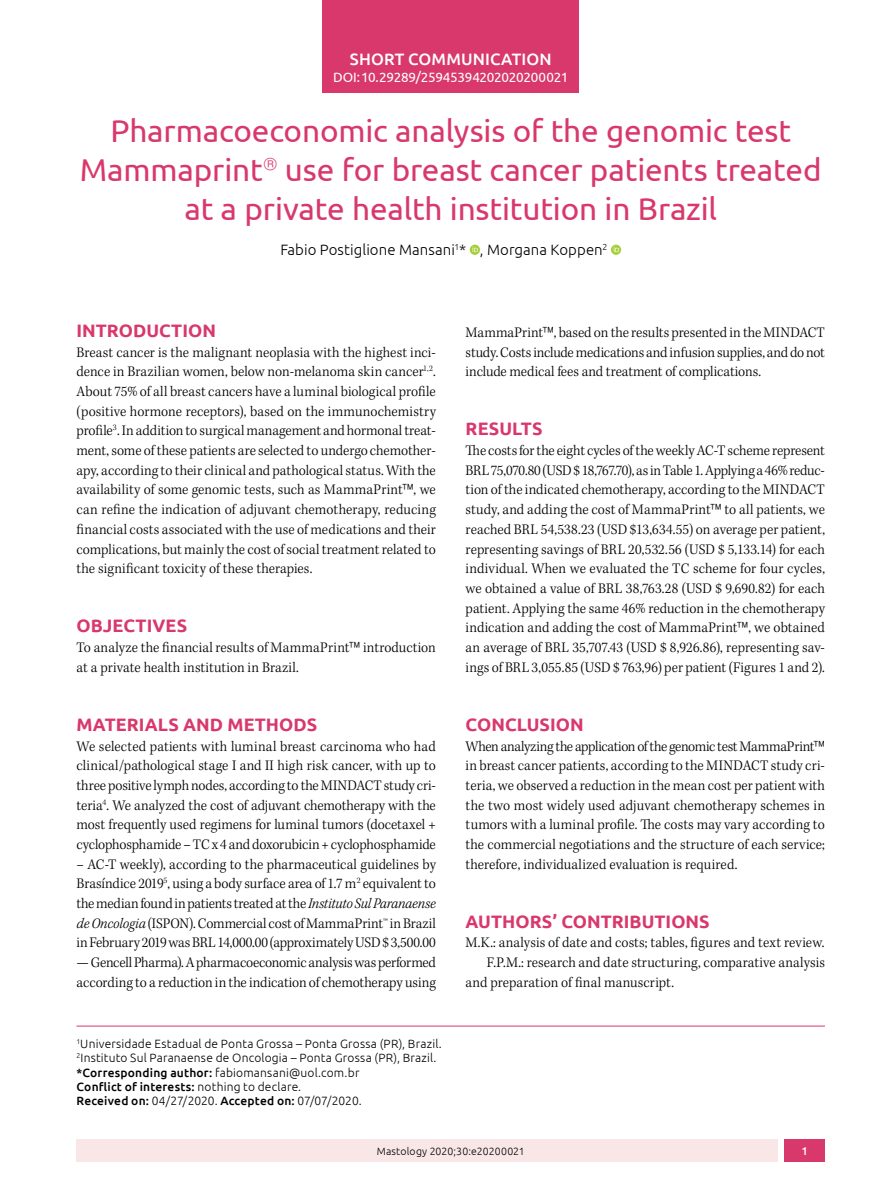
<style>
.page{position:relative;width:893px;height:1191px;background:#fff}
.page>*{position:absolute;margin:0;border:0;box-sizing:border-box;transform-origin:0 0}
.t1{font:31.5px/39px "Ubuntu";letter-spacing:-.005em;color:#d8386c;text-align:center}
.t2{font:700 18px "Ubuntu";letter-spacing:.005em;color:#d8386c}
.t3{font:500 16.5px "Ubuntu";letter-spacing:.01em;color:#fff}
.t4{font:300 15px/19.6px "Kepler Std";letter-spacing:.005em;color:#000;text-align:justify;scale:.95 1}
.t5{font:300 15px "Ubuntu";letter-spacing:.005em;color:#000}
.t6{font:13.5px "Ubuntu";letter-spacing:-.02em;color:#fff}
.t7{font:300 12px/14.4px "Ubuntu";letter-spacing:.015em;color:#000}
.t8{font:500 11.25px "Ubuntu";color:#fff}
.t9{font:300 10.5px "Ubuntu";letter-spacing:.015em;color:#000}
.s1{font-style:italic}
.s2{font-weight:500}
</style>
<div class="page">
<div style="left:77px;top:1139px;width:701px;height:23px;background:#f9e7e7"></div>
<div style="left:785px;top:1139px;width:40px;height:23px;background:#d8386c"></div>
<svg style="left:470px;top:245px;width:10px;height:10px"></svg>
<svg style="left:472px;top:246px;width:6px;height:6px"></svg>
<svg style="left:611px;top:245px;width:10px;height:10px"></svg>
<svg style="left:614px;top:246px;width:5px;height:6px"></svg>
<hr style="left:77px;top:1025px;width:748px;height:1px;background:#d8386c">
<div style="left:322px;top:0;width:257px;height:92px;background:#d8386c"></div>
<p class="t3" style="left:350px;top:49px;width:203px">SHORT COMMUNICATION</p>
<p class="t6" style="left:333px;top:69px;width:237px">DOI: 10.29289/25945394202020200021</p>
<h1 class="t1" style="left:80px;top:110px;width:743px">Pharmacoeconomic analysis of the genomic test<br>Mammaprint use for breast cancer patients treated at a private health institution in Brazil</h1>
<p class="t5" style="left:280px;top:240px;width:329px">Fabio Postiglione Mansani<sup>1</sup>* , Morgana Koppen<sup>2</sup></p>
<p class="t2" style="left:77px;top:319px;width:141px">INTRODUCTION</p>
<p class="t4" style="left:77px;top:343px;width:380px">Breast cancer is the malignant neoplasia with the highest inci&shy;dence in Brazilian women, below non-melanoma skin cancer<sup>1,2</sup>.<br>About 75% of all breast cancers have a luminal biological profile (positive hormone receptors), based on the immunochemistry profile<sup>3</sup>. In addition to surgical management and hormonal treat&shy;ment, some of these patients are selected to undergo chemother&shy;apy, according to their clinical and pathological status. With the availability of some genomic tests, such as MammaPrint , we can refine the indication of adjuvant chemotherapy, reducing financial costs associated with the use of medications and their complications, but mainly the cost of social treatment related to the significant toxicity of these therapies.</p>
<p class="t2" style="left:77px;top:615px;width:112px">OBJECTIVES</p>
<p class="t4" style="left:77px;top:638px;width:380px">To analyze the financial results of MammaPrint introduction at a private health institution in Brazil.</p>
<p class="t2" style="left:77px;top:713px;width:242px">MATERIALS AND METHODS</p>
<p class="t4" style="left:77px;top:736px;width:380px">We selected patients with luminal breast carcinoma who had clinical/pathological stage I and II high risk cancer, with up to three positive lymph nodes, according to the MINDACT study cri&shy;teria<sup>4</sup>. We analyzed the cost of adjuvant chemotherapy with the most frequently used regimens for luminal tumors (docetaxel + cyclophosphamide – TC x 4 and doxorubicin + cyclophosphamide</p>
<p class="t4" style="left:77px;top:854px;width:380px">– AC-T weekly), according to the pharmaceutical guidelines by Brasíndice 2019<sup>5</sup>, using a body surface area of 1.7 m<sup>2</sup> equivalent to the median found in patients treated at the <span class="s1">Instituto Sul Paranaense de Oncologia</span> (ISPON). Commercial cost of MammaPrint™ in Brazil in February 2019 was BRL 14,000.00 (approximately USD $ 3,500.00</p>
<p class="t4" style="left:77px;top:953px;width:380px">— Gencell Pharma). A pharmacoeconomic analysis was performed according to a reduction in the indication of chemotherapy using</p>
<p class="t7" style="left:77px;top:1036px;width:367px"><sup>1</sup>Universidade Estadual de Ponta Grossa – Ponta Grossa (PR), Brazil.<br><sup>2</sup>Instituto Sul Paranaense de Oncologia – Ponta Grossa (PR), Brazil. <span class="s2">*Corresponding author:</span> fabiomansani@uol.com.br<br><span class="s2">Conflict of interests:</span> nothing to declare.<br><span class="s2">Received on:</span> 04/27/2020. <span class="s2">Accepted on:</span> 07/07/2020.</p>
<p class="t4" style="left:466px;top:323px;width:380px">MammaPrint , based on the results presented in the MINDACT study. Costs include medications and infusion supplies, and do not include medical fees and treatment of complications.</p>
<p class="t2" style="left:466px;top:418px;width:79px">RESULTS</p>
<p class="t4" style="left:466px;top:441px;width:380px">The costs for the eight cycles of the weekly AC-T scheme represent BRL 75,070.80 (USD $ 18,767.70), as in Table 1. Applying a 46% reduc&shy;tion of the indicated chemotherapy, according to the MINDACT study, and adding the cost of MammaPrint to all patients, we reached BRL 54,538.23 (USD $13,634.55) on average per patient, representing savings of BRL 20,532.56 (USD $ 5,133.14) for each individual. When we evaluated the TC scheme for four cycles, we obtained a value of BRL 38,763.28 (USD $ 9,690.82) for each patient. Applying the same 46% reduction in the chemotherapy indication and adding the cost of MammaPrint , we obtained an average of BRL 35,707.43 (USD $ 8,926.86), representing sav&shy;ings of BRL 3,055.85 (USD $ 763,96) per patient (Figures 1 and 2).</p>
<p class="t2" style="left:466px;top:713px;width:120px">CONCLUSION</p>
<p class="t4" style="left:466px;top:736px;width:380px;text-align:left">When analyzing the application of the genomic test MammaPrint in breast cancer patients, according to the MINDACT study cri&shy;teria, we observed a reduction in the mean cost per patient with the two most widely used adjuvant chemotherapy schemes in tumors with a luminal profile. The costs may vary according to the commercial negotiations and the structure of each service; therefore, individualized evaluation is required.</p>
<p class="t2" style="left:466px;top:910px;width:246px">AUTHORS’ CONTRIBUTIONS</p>
<p class="t4" style="left:466px;top:933px;width:379px">M.K.: analysis of date and costs; tables, figures and text review.</p>
<p class="t4" style="left:487px;top:953px;width:357px">F.P.M.: research and date structuring, comparative analysis</p>
<p class="t4" style="left:466px;top:973px;width:221px">and preparation of final manuscript.</p>
<p class="t9" style="left:377px;top:1144px;width:150px">Mastology 2020;30:e20200021</p>
<p class="t8" style="left:802px;top:1143px;width:8px">1</p>
</div>
